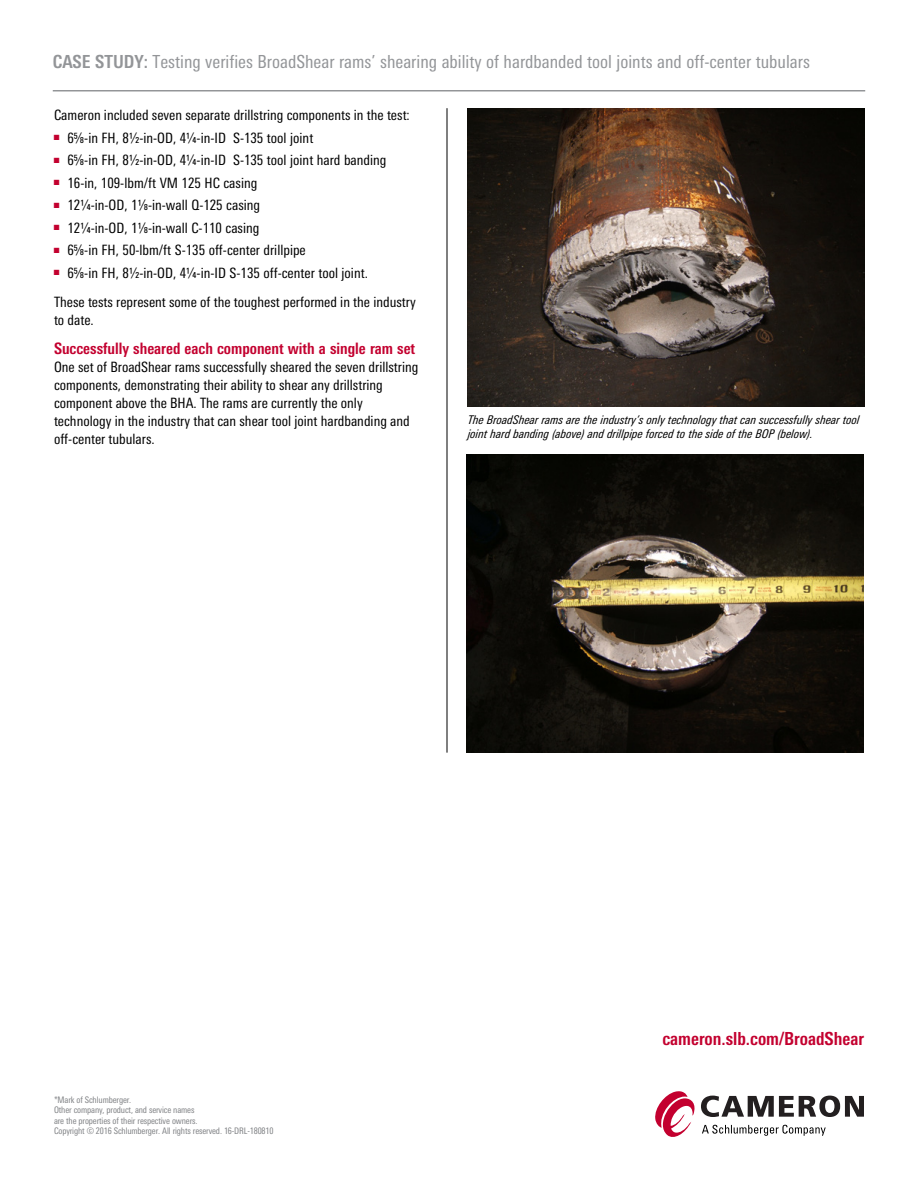
<style>
.page{position:relative;width:918px;height:1188px;background:#fff}
.page>*{position:absolute;margin:0;border:0;box-sizing:border-box;transform-origin:0 0}
.t1{font:condensed 18px "Univers Next Pro";color:#939598}
.t2{font:700 condensed 18px "Univers Next Pro";color:#c3002f}
.t3{font:700 condensed 15.75px "Univers Next Pro";color:#c3002f}
.t4{font:condensed 14.25px/18px "Univers Next Pro";color:#000}
.t5{font:italic condensed 12px/13.5px "Univers Next Pro";color:#000}
.t6{font:condensed 9px/10.5px "Univers Next Pro";letter-spacing:-.015em;color:#808285}
.s1{font-weight:700}
.s2{color:#fff}
</style>
<div class="page">
<img style="left:467px;top:108px;width:398px;height:298px">
<img style="left:466px;top:455px;width:398px;height:298px">
<svg style="left:655px;top:1091px;width:209px;height:46px"></svg>
<hr style="left:447px;top:108px;width:1px;height:645px;background:#000">
<hr style="left:53px;top:90px;width:812px;height:1px;background:#939598">
<p class="t1" style="left:53px;top:51px;width:759px"><span class="s1">CASE STUDY:</span> Testing verifies BroadShear rams’ shearing ability of hardbanded tool joints and off-center tubulars</p>
<p class="t4" style="left:54px;top:106px;width:357px">Cameron included seven separate drillstring components in the test:</p>
<p class="t4" style="left:54px;top:129px;width:261px"><sup>■</sup> 6⅝-in FH, 8½-in-OD, 4¼-in-ID S-135 tool joint</p>
<p class="t4" style="left:54px;top:151px;width:334px"><sup>■</sup> 6⅝-in FH, 8½-in-OD, 4¼-in-ID S-135 tool joint hard banding</p>
<p class="t4" style="left:54px;top:174px;width:205px"><sup>■</sup> 16-in, 109-lbm/ft VM 125 HC casing</p>
<p class="t4" style="left:54px;top:196px;width:208px"><sup>■</sup> 12¼-in-OD, 1⅛-in-wall Q-125 casing</p>
<p class="t4" style="left:54px;top:219px;width:207px"><sup>■</sup> 12¼-in-OD, 1⅛-in-wall C-110 casing</p>
<p class="t4" style="left:54px;top:241px;width:253px"><sup>■</sup> 6⅝-in FH, 50-lbm/ft S-135 off-center drillpipe</p>
<p class="t4" style="left:54px;top:258px;width:363px;line-height:29.4px"><sup>■</sup> 6⅝-in FH, 8½-in-OD, 4¼-in-ID S-135 off-center tool joint.<br>These tests represent some of the toughest performed in the industry</p>
<p class="t4" style="left:54px;top:311px;width:41px">to date.</p>
<p class="t3" style="left:54px;top:340px;width:363px">Successfully sheared each component with a single ram set</p>
<p class="t4" style="left:54px;top:358px;width:366px">One set of BroadShear rams successfully sheared the seven drillstring components, demonstrating their ability to shear any drillstring component above the BHA. The rams are currently the only technology in the industry that can shear tool joint hardbanding and off-center tubulars.</p>
<p class="t5" style="left:468px;top:413px;width:393px">The BroadShear rams are the industry’s only technology that can successfully shear tool joint hard banding (above) and drillpipe forced to the side of the BOP (below).</p>
<p class="t6" style="left:54px;top:1094px;width:221px">*Mark of Schlumberger.<br>Other company, product, and service names<br>are the properties of their respective owners.<br>Copyright © 2016 Schlumberger. All rights reserved. 16-DRL-180810</p>
<p class="t2" style="left:620px;top:1028px;width:245px"><span class="s2">www.</span>cameron.slb.com/BroadShear</p>
</div>
